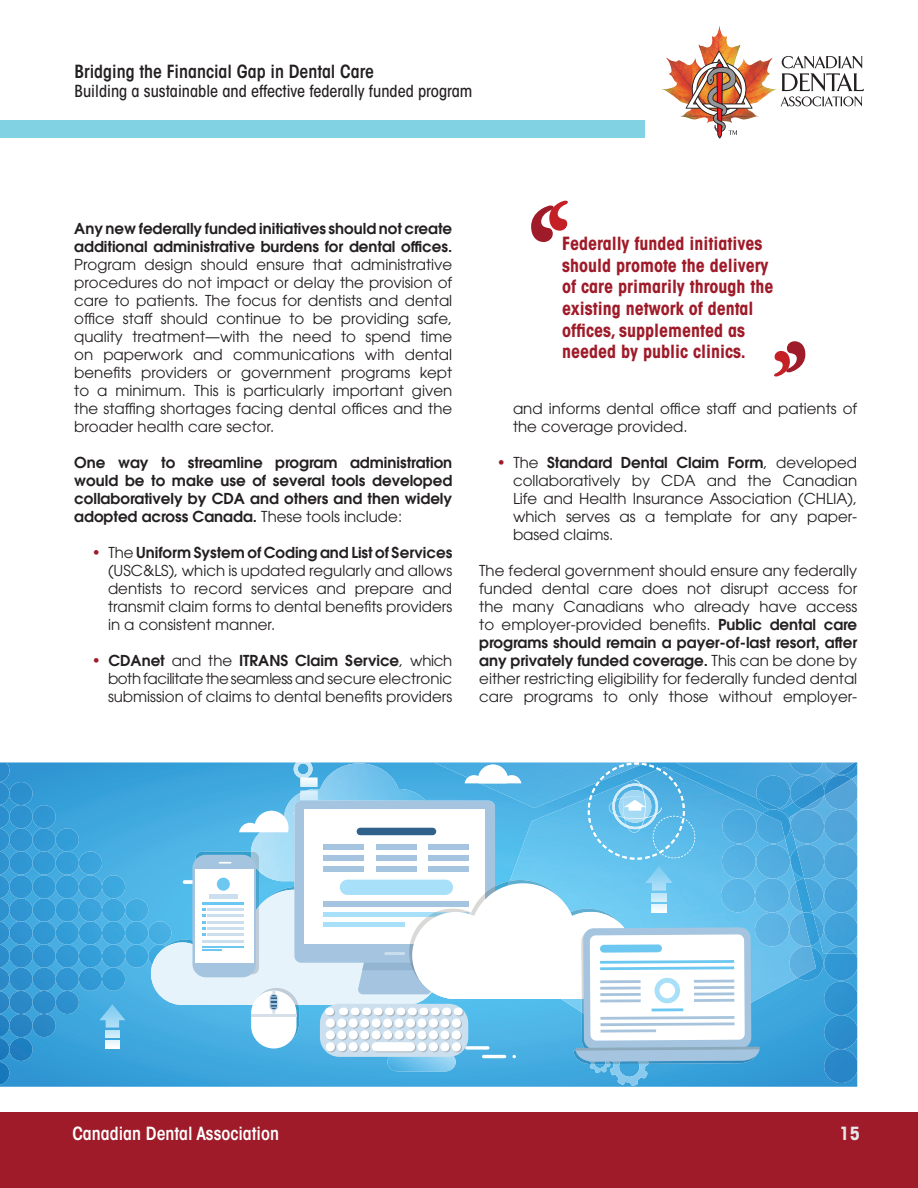
<style>
.page{position:relative;width:918px;height:1188px;background:#fff}
.page>*{position:absolute;margin:0;border:0;box-sizing:border-box;transform-origin:0 0}
.Pull_quote{font:700 condensed 18px/21.6px "ITC Avant Garde Std";color:#9f1b29}
.t1{font:600 condensed 18px "ITC Avant Garde Std";color:#231f20}
.t2{font:600 condensed 18px "ITC Avant Garde Std";color:#fff}
.t3{font:700 condensed 18px "ITC Avant Garde Std";color:#e6e7e9}
.t4{font:500 condensed 16.5px "ITC Avant Garde Std";color:#231f20}
.Body_text{font:15px/18px "ITC Avant Garde Std";color:#231f20;text-align:justify}
.Body_text-2{font:600 15px/18px "ITC Avant Garde Std";color:#231f20;text-align:justify}
.s1{font-weight:600}
.s2{font-weight:400}
.s3{color:#9f1b29}
</style>
<div class="page">
<div style="left:0;top:1112px;width:918px;height:76px;background:#9f1b29"></div>
<div style="left:0;top:120px;width:645px;height:18px;background:#81d2e2"></div>
<img style="left:662px;top:36px;width:115px;height:82px">
<svg style="left:780px;top:56px;width:84px;height:50px"></svg>
<img style="left:686px;top:51px;width:67px;height:88px">
<svg style="left:531px;top:201px;width:37px;height:41px"></svg>
<svg style="left:774px;top:341px;width:31px;height:35px"></svg>
<svg style="left:0;top:762px;width:857px;height:325px;background:#3ca3db"></svg>
<img style="left:760px;top:809px;width:46px;height:195px">
<img style="left:760px;top:762px;width:76px;height:47px">
<img style="left:789px;top:775px;width:68px;height:178px">
<img style="left:0;top:921px;width:148px;height:24px">
<img style="left:0;top:945px;width:9px;height:92px">
<img style="left:9px;top:945px;width:24px;height:23px;border-radius:12px">
<img style="left:33px;top:945px;width:23px;height:23px;border-radius:12px">
<img style="left:56px;top:945px;width:23px;height:23px;border-radius:12px">
<img style="left:0;top:762px;width:9px;height:159px">
<img style="left:9px;top:875px;width:24px;height:23px;border-radius:12px">
<img style="left:33px;top:875px;width:23px;height:23px;border-radius:12px">
<img style="left:56px;top:875px;width:23px;height:23px;border-radius:12px">
<img style="left:79px;top:875px;width:23px;height:23px;border-radius:12px">
<img style="left:9px;top:851px;width:24px;height:24px;border-radius:12px">
<img style="left:33px;top:851px;width:23px;height:24px;border-radius:12px">
<img style="left:56px;top:851px;width:23px;height:24px;border-radius:12px">
<img style="left:9px;top:828px;width:24px;height:23px;border-radius:12px">
<img style="left:33px;top:828px;width:23px;height:23px;border-radius:12px">
<img style="left:9px;top:805px;width:24px;height:23px;border-radius:12px">
<img style="left:9px;top:782px;width:24px;height:23px;border-radius:12px">
<img style="left:33px;top:805px;width:23px;height:23px;border-radius:12px">
<img style="left:56px;top:828px;width:23px;height:23px;border-radius:12px">
<img style="left:79px;top:851px;width:23px;height:24px;border-radius:12px">
<img style="left:102px;top:875px;width:23px;height:23px;border-radius:12px">
<img style="left:9px;top:898px;width:139px;height:24px">
<img style="left:79px;top:945px;width:23px;height:23px;border-radius:12px">
<img style="left:102px;top:945px;width:23px;height:23px;border-radius:12px">
<img style="left:125px;top:945px;width:23px;height:23px;border-radius:12px">
<img style="left:9px;top:968px;width:24px;height:23px;border-radius:12px">
<img style="left:33px;top:968px;width:23px;height:23px;border-radius:12px">
<img style="left:56px;top:968px;width:23px;height:23px;border-radius:12px">
<img style="left:79px;top:968px;width:23px;height:23px;border-radius:12px">
<img style="left:102px;top:968px;width:23px;height:23px;border-radius:12px">
<img style="left:9px;top:991px;width:24px;height:23px;border-radius:12px">
<img style="left:33px;top:991px;width:23px;height:23px;border-radius:12px">
<img style="left:56px;top:991px;width:23px;height:23px;border-radius:12px">
<img style="left:9px;top:1014px;width:24px;height:23px;border-radius:12px">
<img style="left:33px;top:1014px;width:23px;height:23px;border-radius:12px">
<img style="left:0;top:1038px;width:9px;height:47px">
<img style="left:9px;top:1038px;width:24px;height:23px;border-radius:12px">
<img style="left:148px;top:945px;width:1px;height:20px">
<img style="left:824px;top:845px;width:33px;height:101px">
<img style="left:824px;top:953px;width:33px;height:130px">
<img style="left:827px;top:946px;width:28px;height:7px">
<img style="left:790px;top:848px;width:7px;height:30px">
<img style="left:797px;top:845px;width:27px;height:33px">
<img style="left:824px;top:779px;width:33px;height:64px">
<img style="left:824px;top:775px;width:27px;height:21px">
<img style="left:836px;top:762px;width:21px;height:13px">
<img style="left:825px;top:762px;width:29px;height:12px">
<img style="left:790px;top:810px;width:34px;height:33px">
<svg style="left:790px;top:855px;width:3px;height:15px"></svg>
<img style="left:760px;top:845px;width:30px;height:33px">
<img style="left:796px;top:879px;width:17px;height:33px">
<img style="left:789px;top:882px;width:14px;height:30px">
<img style="left:804px;top:878px;width:19px;height:33px">
<img style="left:755px;top:878px;width:34px;height:34px;border-radius:17px">
<img style="left:811px;top:913px;width:9px;height:33px">
<img style="left:789px;top:913px;width:22px;height:33px">
<img style="left:813px;top:914px;width:10px;height:26px">
<img style="left:755px;top:913px;width:34px;height:33px;border-radius:17px">
<img style="left:798px;top:947px;width:25px;height:33px">
<img style="left:789px;top:946px;width:27px;height:32px">
<img style="left:763px;top:810px;width:27px;height:29px">
<img style="left:760px;top:813px;width:25px;height:30px">
<img style="left:793px;top:784px;width:31px;height:25px">
<img style="left:790px;top:762px;width:33px;height:40px">
<img style="left:803px;top:796px;width:21px;height:14px">
<img style="left:760px;top:808px;width:20px;height:2px">
<img style="left:760px;top:776px;width:30px;height:32px">
<svg style="left:99px;top:1004px;width:26px;height:44px"></svg>
<svg style="left:149px;top:762px;width:611px;height:324px"></svg>
<p class="t1" style="left:75px;top:60px;width:301px">Bridging the Financial Gap in Dental Care</p>
<p class="t4" style="left:75px;top:81px;width:399px">Building a sustainable and effective federally funded program</p>
<p class="Body_text" style="left:74px;top:219px;width:380px"><span class="s1">Any new federally funded initiatives should not create additional administrative burdens for dental offices.<br></span>Program design should ensure that administrative procedures do not impact or delay the provision of care to patients. The focus for dentists and dental office staff should continue to be providing safe, quality treatment—with the need to spend time on paperwork and communications with dental benefits providers or government programs kept to a minimum. This is particularly important given the staffing shortages facing dental offices and the broader health care sector.</p>
<p class="Body_text-2" style="left:74px;top:453px;width:380px">One way to streamline program administration would be to make use of several tools developed collaboratively by CDA and others and then widely adopted across Canada. <span class="s2">These tools include:</span></p>
<p class="Body_text" style="left:108px;top:543px;width:346px;text-indent:-16px"><span class="s3">•</span> The <span class="s1">Uniform System of Coding and List of Services </span>(USC&amp;LS), which is updated regularly and allows dentists to record services and prepare and transmit claim forms to dental benefits providers in a consistent manner.</p>
<p class="Body_text" style="left:108px;top:651px;width:346px;text-indent:-16px"><span class="s3">•</span> <span class="s1">CDAnet</span> and the <span class="s1">ITRANS Claim Service</span>, which both facilitate the seamless and secure electronic submission of claims to dental benefits providers</p>
<p class="Pull_quote" style="left:562px;top:233px;width:213px">Federally funded initiatives should promote the delivery of care primarily through the existing network of dental offices, supplemented as needed by public clinics.</p>
<p class="Body_text" style="left:513px;top:399px;width:346px">and informs dental office staff and patients of the coverage provided.</p>
<p class="Body_text" style="left:513px;top:453px;width:346px;text-indent:-16px"><span class="s3">•</span> The <span class="s1">Standard Dental Claim Form</span>, developed collaboratively by CDA and the Canadian Life and Health Insurance Association (CHLIA), which serves as a template for any paper&shy;based claims.</p>
<p class="Body_text" style="left:479px;top:561px;width:380px">The federal government should ensure any federally funded dental care does not disrupt access for the many Canadians who already have access to employer-provided benefits. <span class="s1">Public dental care programs should remain a payer-of-last resort, after any privately funded coverage.</span> This can be done by either restricting eligibility for federally funded dental care programs to only those without employer-</p>
<p class="t2" style="left:72px;top:1122px;width:208px">Canadian Dental Association</p>
<p class="t3" style="left:840px;top:1122px;width:22px">15</p>
</div>
